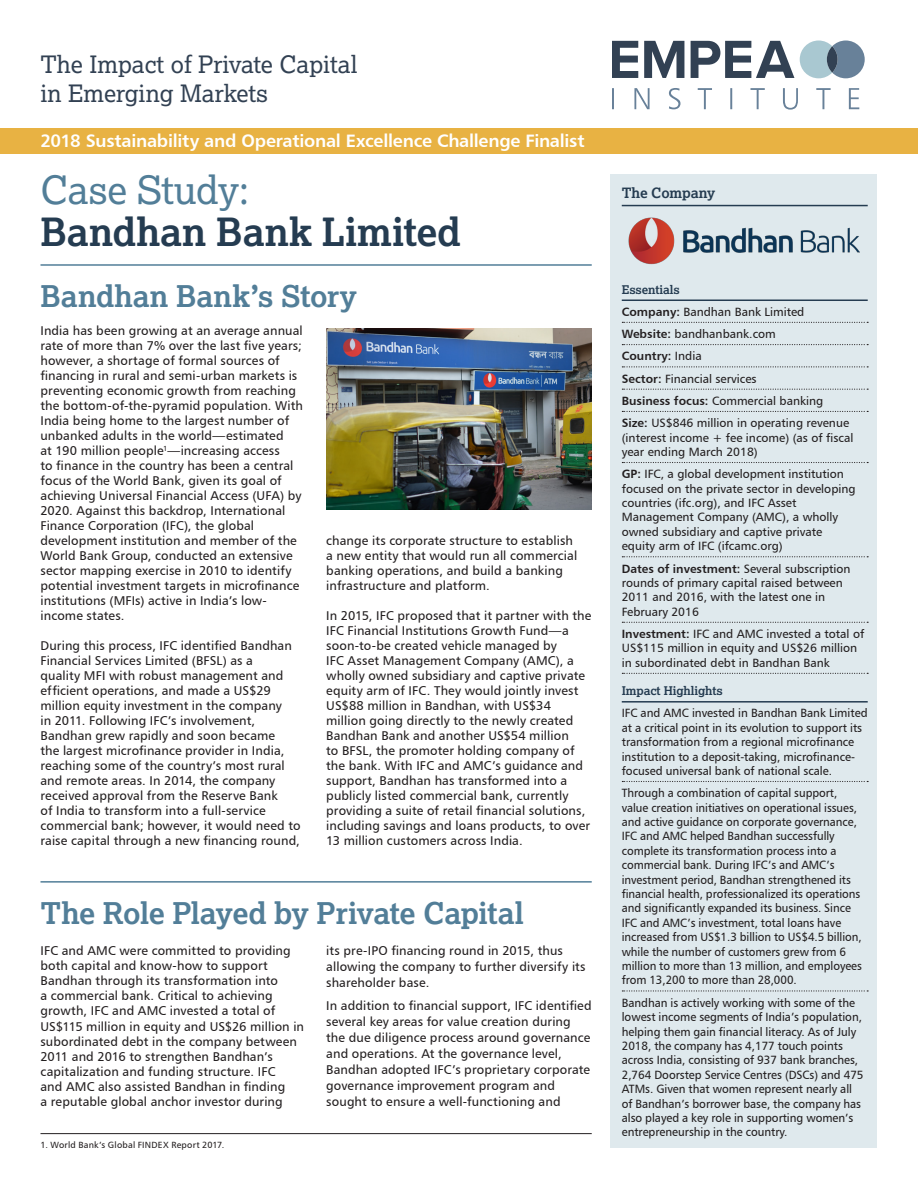
<style>
.page{position:relative;width:918px;height:1188px;background:#fff}
.page>*{position:absolute;margin:0;border:0;box-sizing:border-box;transform-origin:0 0}
.t1{font:700 39px/42px "Lexia";color:#253c51}
.t2{font:700 30px "Lexia";letter-spacing:-.015em;color:#527e98}
.t3{font:24px/28.8px "Lexia";color:#324153}
.t4{font:18px "Humanist 777 BT Bold B";letter-spacing:-.015em;color:#fff}
.t5{font:700 14.25px "Lexia";letter-spacing:-.01em;color:#253c51}
.t6{font:12.75px/15px "Humanist 777 BT Roman B";letter-spacing:.01em;color:#231f20}
.t7{font:12px/14.4px "Humanist 777 BT Roman B";color:#231f20}
.t8{font:12px/14.4px "Humanist 777 BT Roman B";color:#231f20;scale:.95 1}
.t9{font:12px/14.4px "Humanist 777 BT Roman B";color:#231f20;scale:.96 1}
.t10{font:700 12px "Lexia";letter-spacing:-.01em;color:#253c51}
.t11{font:12px "Humanist 777 BT Bold B";color:#231f20}
.t12{font:9px "Humanist 777 BT Roman B";letter-spacing:.025em;color:#231f20}
.s1{font-weight:400;color:#527e98}
.s2{font-family:"Humanist 777 BT Bold B"}
.s3{font-family:"Humanist 777 BT Roman B"}
</style>
<div class="page">
<div style="left:610px;top:174px;width:268px;height:974px;background:#dfe9ed"></div>
<hr style="left:622px;top:205px;width:246px;height:1px;background:#253c51">
<hr style="left:622px;top:300px;width:246px;height:1px;background:#253c51">
<svg style="left:622px;top:322px;width:246px;height:1px"></svg>
<svg style="left:622px;top:344px;width:246px;height:1px"></svg>
<svg style="left:622px;top:366px;width:246px;height:1px"></svg>
<svg style="left:622px;top:389px;width:246px;height:1px"></svg>
<svg style="left:622px;top:411px;width:246px;height:1px"></svg>
<svg style="left:622px;top:462px;width:246px;height:1px"></svg>
<svg style="left:622px;top:556px;width:246px;height:1px"></svg>
<svg style="left:622px;top:622px;width:246px;height:1px"></svg>
<svg style="left:622px;top:673px;width:246px;height:1px"></svg>
<hr style="left:622px;top:701px;width:246px;height:2px;background:#253c51">
<svg style="left:622px;top:781px;width:246px;height:1px"></svg>
<svg style="left:622px;top:990px;width:246px;height:2px"></svg>
<img style="left:628px;top:217px;width:231px;height:48px">
<hr style="left:40px;top:881px;width:552px;height:2px;background:#527e98">
<img style="left:326px;top:329px;width:266px;height:180px">
<hr style="left:40px;top:264px;width:552px;height:2px;background:#527e98">
<svg style="left:800px;top:41px;width:65px;height:37px;background:#9cb3c1"></svg>
<svg style="left:827px;top:46px;width:11px;height:27px"></svg>
<svg style="left:612px;top:41px;width:182px;height:37px"></svg>
<svg style="left:612px;top:88px;width:247px;height:22px"></svg>
<div style="left:0;top:128px;width:918px;height:25px;background:#e8b243"></div>
<hr style="left:40px;top:1133px;width:552px;height:1px;background:#231f20">
<p class="t3" style="left:40px;top:49px;width:319px">The Impact of Private Capital in Emerging Markets</p>
<p class="t4" style="left:40px;top:130px;width:546px">2018 Sustainability and Operational Excellence Challenge Finalist</p>
<p class="t1" style="left:40px;top:168px;width:422px"><span class="s1">Case Study:<br></span>Bandhan Bank Limited</p>
<p class="t2" style="left:40px;top:277px;width:318px">Bandhan Bank’s Story</p>
<p class="t6" style="left:40px;top:323px;width:264px">India has been growing at an average annual rate of more than 7% over the last five years; however, a shortage of formal sources of financing in rural and semi-urban markets is preventing economic growth from reaching the bottom-of-the-pyramid population. With India being home to the largest number of unbanked adults in the world—estimated<br>at 190 million people<sup>1</sup>—increasing access<br>to finance in the country has been a central focus of the World Bank, given its goal of achieving Universal Financial Access (UFA) by 2020. Against this backdrop, International Finance Corporation (IFC), the global development institution and member of the World Bank Group, conducted an extensive sector mapping exercise in 2010 to identify potential investment targets in microfinance institutions (MFIs) active in India’s low&shy;income states.</p>
<p class="t6" style="left:40px;top:638px;width:262px">During this process, IFC identified Bandhan Financial Services Limited (BFSL) as a<br>quality MFI with robust management and efficient operations, and made a US$29 million equity investment in the company<br>in 2011. Following IFC’s involvement, Bandhan grew rapidly and soon became<br>the largest microfinance provider in India, reaching some of the country’s most rural and remote areas. In 2014, the company received approval from the Reserve Bank<br>of India to transform into a full-service commercial bank; however, it would need to raise capital through a new financing round,</p>
<p class="t6" style="left:326px;top:533px;width:253px">change its corporate structure to establish a new entity that would run all commercial banking operations, and build a banking infrastructure and platform.</p>
<p class="t6" style="left:326px;top:608px;width:267px">In 2015, IFC proposed that it partner with the IFC Financial Institutions Growth Fund—a soon-to-be created vehicle managed by<br>IFC Asset Management Company (AMC), a wholly owned subsidiary and captive private equity arm of IFC. They would jointly invest US$88 million in Bandhan, with US$34 million going directly to the newly created Bandhan Bank and another US$54 million<br>to BFSL, the promoter holding company of the bank. With IFC and AMC’s guidance and support, Bandhan has transformed into a publicly listed commercial bank, currently providing a suite of retail financial solutions, including savings and loans products, to over 13 million customers across India.</p>
<p class="t2" style="left:40px;top:894px;width:485px">The Role Played by Private Capital</p>
<p class="t6" style="left:40px;top:943px;width:265px">IFC and AMC were committed to providing both capital and know-how to support Bandhan through its transformation into<br>a commercial bank. Critical to achieving growth, IFC and AMC invested a total of US$115 million in equity and US$26 million in subordinated debt in the company between 2011 and 2016 to strengthen Bandhan’s capitalization and funding structure. IFC<br>and AMC also assisted Bandhan in finding<br>a reputable global anchor investor during</p>
<p class="t6" style="left:326px;top:943px;width:261px;line-height:15.9px">its pre-IPO financing round in 2015, thus allowing the company to further diversify its shareholder base.</p>
<p class="t6" style="left:326px;top:998px;width:267px;line-height:15.9px">In addition to financial support, IFC identified several key areas for value creation during the due diligence process around governance and operations. At the governance level, Bandhan adopted IFC’s proprietary corporate governance improvement program and sought to ensure a well-functioning and</p>
<p class="t12" style="left:40px;top:1139px;width:185px">1. World Bank’s Global FINDEX Report 2017.</p>
<p class="t5" style="left:622px;top:184px;width:95px">The Company</p>
<p class="t10" style="left:622px;top:282px;width:59px">Essentials</p>
<p class="t7" style="left:622px;top:304px;width:184px"><span class="s2">Company:</span> Bandhan Bank Limited</p>
<p class="t7" style="left:622px;top:326px;width:156px"><span class="s2">Website:</span> bandhanbank.com</p>
<p class="t11" style="left:622px;top:349px;width:81px">Country: <span class="s3">India</span></p>
<p class="t7" style="left:622px;top:371px;width:136px"><span class="s2">Sector:</span> Financial services</p>
<p class="t7" style="left:622px;top:393px;width:203px"><span class="s2">Business focus:</span> Commercial banking</p>
<p class="t7" style="left:622px;top:416px;width:233px"><span class="s2">Size:</span> US$846 million in operating revenue (interest income + fee income) (as of fiscal year ending March 2018)</p>
<p class="t7" style="left:622px;top:467px;width:235px"><span class="s2">GP:</span> IFC, a global development institution focused on the private sector in developing countries (ifc.org), and IFC Asset Management Company (AMC), a wholly owned subsidiary and captive private equity arm of IFC (ifcamc.org)</p>
<p class="t7" style="left:622px;top:561px;width:230px"><span class="s2">Dates of investment:</span> Several subscription rounds of primary capital raised between 2011 and 2016, with the latest one in February 2016</p>
<p class="t7" style="left:622px;top:626px;width:244px"><span class="s2">Investment:</span> IFC and AMC invested a total of<br>US$115 million in equity and US$26 million in subordinated debt in Bandhan Bank</p>
<p class="t10" style="left:622px;top:683px;width:103px">Impact Highlights</p>
<p class="t7" style="left:622px;top:706px;width:247px">IFC and AMC invested in Bandhan Bank Limited at a critical point in its evolution to support its transformation from a regional microfinance institution to a deposit-taking, microfinance&shy;focused universal bank of national scale.</p>
<p class="t8" style="left:622px;top:786px;width:254px">Through a combination of capital support, value creation initiatives on operational issues, and active guidance on corporate governance, IFC and AMC helped Bandhan successfully complete its transformation process into a commercial bank. During IFC’s and AMC’s investment period, Bandhan strengthened its financial health, professionalized its operations and significantly expanded its business. Since IFC and AMC’s investment, total loans have increased from US$1.3 billion to US$4.5 billion, while the number of customers grew from 6 million to more than 13 million, and employees from 13,200 to more than 28,000.</p>
<p class="t9" style="left:622px;top:995px;width:253px">Bandhan is actively working with some of the lowest income segments of India’s population, helping them gain financial literacy. As of July 2018, the company has 4,177 touch points across India, consisting of 937 bank branches, 2,764 Doorstep Service Centres (DSCs) and 475<br>ATMs. Given that women represent nearly all of Bandhan’s borrower base, the company has also played a key role in supporting women’s entrepreneurship in the country.</p>
</div>
